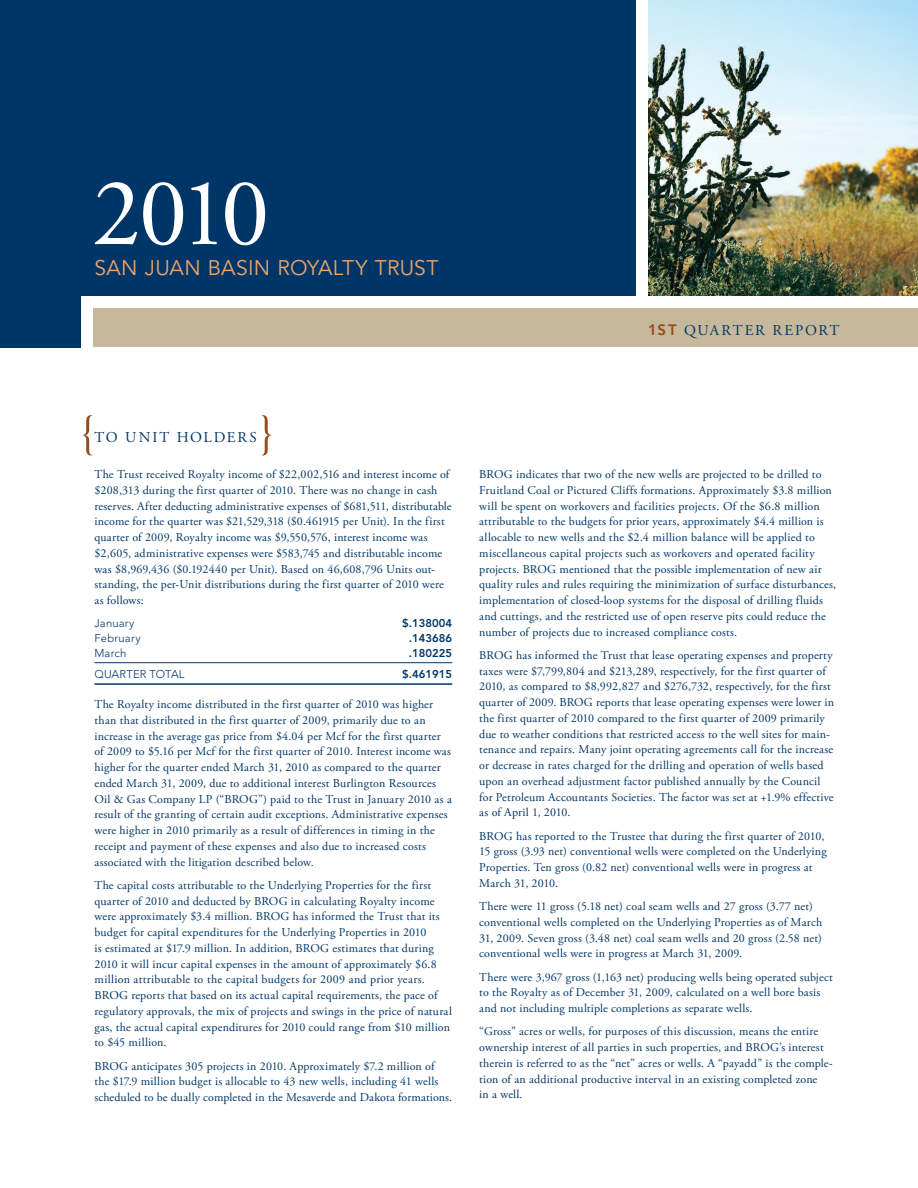
<style>
.page{position:relative;width:918px;height:1188px;background:#fff}
.page>*{position:absolute;margin:0;border:0;box-sizing:border-box;transform-origin:0 0}
.t1{font:96.6px "Adobe Garamond Pro";color:#fff}
.t2{font:300 52.05px "Garamond";color:#944d1c}
.t3{font:21px "Avenir";letter-spacing:.01em;color:#eca569}
.t4{font:15px "Adobe Garamond Pro";letter-spacing:.12em;color:#003667}
.t5{font:12px/15.8px "Adobe Garamond Pro";letter-spacing:.015em;color:#003667}
.t6{font:300 11.25px "Avenir";letter-spacing:.02em;color:#003667}
.t7{font:800 11.25px "Avenir";color:#003667}
.s1{font-family:"Avenir";font-weight:800;color:#944d1c}
</style>
<div class="page">
<img style="left:648px;top:0;width:270px;height:296px">
<div style="left:0;top:0;width:636px;height:296px;background:#003667"></div>
<div style="left:93px;top:308px;width:825px;height:39px;background:#c6b89a"></div>
<hr style="left:94px;top:662px;width:290px;height:1px;background:#003667">
<svg style="left:384px;top:662px;width:18px;height:1px"></svg>
<hr style="left:402px;top:662px;width:50px;height:1px;background:#003667">
<hr style="left:94px;top:683px;width:290px;height:2px;background:#003667">
<svg style="left:384px;top:683px;width:18px;height:2px"></svg>
<hr style="left:402px;top:683px;width:50px;height:2px;background:#003667">
<div style="left:0;top:267px;width:81px;height:80px;background:#003667"></div>
<p class="t1" style="left:92px;top:155px;width:178px">2010</p>
<p class="t3" style="left:94px;top:256px;width:346px">SAN JUAN BASIN ROYALTY TRUST</p>
<p class="t4" style="left:648px;top:322px;width:193px"><span class="s1">1ST</span> QUARTER REPORT</p>
<p class="t2" style="left:81px;top:408px;width:15px">{</p>
<p class="t2" style="left:260px;top:408px;width:15px">}</p>
<p class="t4" style="left:94px;top:428px;width:164px">TO UNIT HOLDERS</p>
<p class="t5" style="left:94px;top:467px;width:359px">The Trust received Royalty income of $22,002,516 and interest income of $208,313 during the first quarter of 2010. There was no change in cash reserves. After deducting administrative expenses of $681,511, distributable income for the quarter was $21,529,318 ($0.461915 per Unit). In the first quarter of 2009, Royalty income was $9,550,576, interest income was $2,605, administrative expenses were $583,745 and distributable income was $8,969,436 ($0.192440 per Unit). Based on 46,608,796 Units out&shy;standing, the per-Unit distributions during the first quarter of 2010 were as follows:</p>
<p class="t6" style="left:94px;top:616px;width:42px">January</p>
<p class="t7" style="left:402px;top:616px;width:51px">$.138004</p>
<p class="t6" style="left:94px;top:631px;width:48px">February</p>
<p class="t7" style="left:409px;top:631px;width:45px">.143686</p>
<p class="t6" style="left:94px;top:646px;width:34px">March</p>
<p class="t7" style="left:409px;top:646px;width:45px">.180225</p>
<p class="t6" style="left:94px;top:668px;width:92px">QUARTER TOTAL</p>
<p class="t7" style="left:402px;top:668px;width:51px">$.461915</p>
<p class="t5" style="left:94px;top:697px;width:359px">The Royalty income distributed in the first quarter of 2010 was higher than that distributed in the first quarter of 2009, primarily due to an increase in the average gas price from $4.04 per Mcf for the first quarter of 2009 to $5.16 per Mcf for the first quarter of 2010. Interest income was higher for the quarter ended March 31, 2010 as compared to the quarter ended March 31, 2009, due to additional interest Burlington Resources Oil &amp; Gas Company LP (“BROG”) paid to the Trust in January 2010 as a result of the granting of certain audit exceptions. Administrative expenses were higher in 2010 primarily as a result of differences in timing in the receipt and payment of these expenses and also due to increased costs associated with the litigation described below.</p>
<p class="t5" style="left:94px;top:878px;width:359px">The capital costs attributable to the Underlying Properties for the first quarter of 2010 and deducted by BROG in calculating Royalty income were approximately $3.4 million. BROG has informed the Trust that its budget for capital expenditures for the Underlying Properties in 2010<br>is estimated at $17.9 million. In addition, BROG estimates that during 2010 it will incur capital expenses in the amount of approximately $6.8 million attributable to the capital budgets for 2009 and prior years.<br>BROG reports that based on its actual capital requirements, the pace of regulatory approvals, the mix of projects and swings in the price of natural gas, the actual capital expenditures for 2010 could range from $10 million to $45 million.</p>
<p class="t5" style="left:94px;top:1058px;width:359px">BROG anticipates 305 projects in 2010. Approximately $7.2 million of the $17.9 million budget is allocable to 43 new wells, including 41 wells scheduled to be dually completed in the Mesaverde and Dakota formations.</p>
<p class="t5" style="left:479px;top:467px;width:359px">BROG indicates that two of the new wells are projected to be drilled to Fruitland Coal or Pictured Cliffs formations. Approximately $3.8 million will be spent on workovers and facilities projects. Of the $6.8 million attributable to the budgets for prior years, approximately $4.4 million is allocable to new wells and the $2.4 million balance will be applied to miscellaneous capital projects such as workovers and operated facility projects. BROG mentioned that the possible implementation of new air quality rules and rules requiring the minimization of surface disturbances, implementation of closed-loop systems for the disposal of drilling fluids and cuttings, and the restricted use of open reserve pits could reduce the number of projects due to increased compliance costs.</p>
<p class="t5" style="left:479px;top:648px;width:356px">BROG has informed the Trust that lease operating expenses and property taxes were $7,799,804 and $213,289, respectively, for the first quarter of 2010, as compared to $8,992,827 and $276,732, respectively, for the first quarter of 2009. BROG reports that lease operating expenses were lower in the first quarter of 2010 compared to the first quarter of 2009 primarily due to weather conditions that restricted access to the well sites for main&shy;tenance and repairs. Many joint operating agreements call for the increase or decrease in rates charged for the drilling and operation of wells based upon an overhead adjustment factor published annually by the Council for Petroleum Accountants Societies. The factor was set at +1.9% effective as of April 1, 2010.</p>
<p class="t5" style="left:479px;top:828px;width:349px">BROG has reported to the Trustee that during the first quarter of 2010, 15 gross (3.93 net) conventional wells were completed on the Underlying Properties. Ten gross (0.82 net) conventional wells were in progress at March 31, 2010.</p>
<p class="t5" style="left:479px;top:899px;width:344px">There were 11 gross (5.18 net) coal seam wells and 27 gross (3.77 net) conventional wells completed on the Underlying Properties as of March 31, 2009. Seven gross (3.48 net) coal seam wells and 20 gross (2.58 net) conventional wells were in progress at March 31, 2009.</p>
<p class="t5" style="left:479px;top:969px;width:355px">There were 3,967 gross (1,163 net) producing wells being operated subject to the Royalty as of December 31, 2009, calculated on a well bore basis and not including multiple completions as separate wells.</p>
<p class="t5" style="left:479px;top:1024px;width:355px">“Gross” acres or wells, for purposes of this discussion, means the entire ownership interest of all parties in such properties, and BROG’s interest therein is referred to as the “net” acres or wells. A “payadd” is the comple&shy;tion of an additional productive interval in an existing completed zone<br>in a well.</p>
</div>
